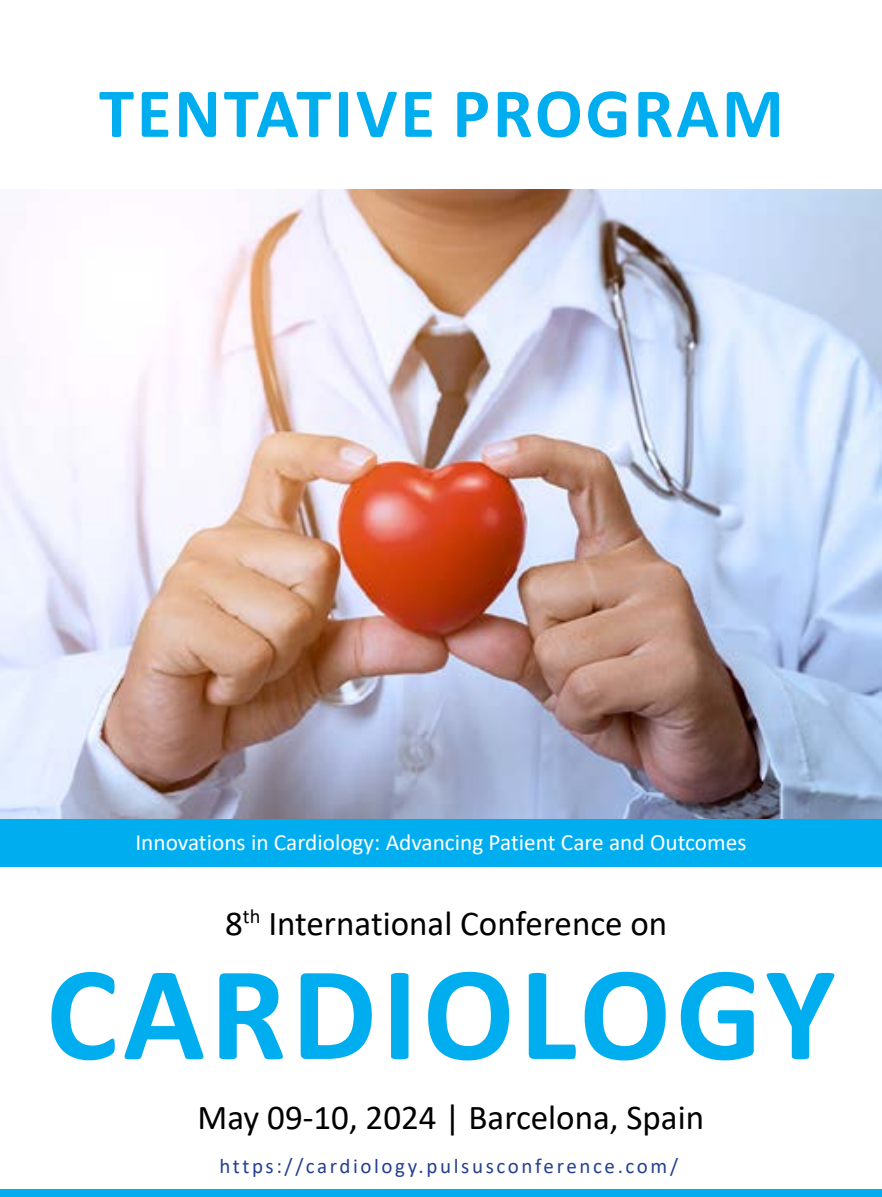
<style>
.page{position:relative;width:882px;height:1197px;background:#fff}
.page>*{position:absolute;margin:0;border:0;box-sizing:border-box;transform-origin:0 0}
.t1{font:700 135.45px "Calibri";letter-spacing:.035em;color:#00aeef}
.t2{font:700 70.88px "Calibri";letter-spacing:.04em;color:#00aeef}
.t3{font:35px "Calibri";color:#000}
.t4{font:23.28px "Calibri";color:#fff}
.t5{font:21px "Calibri";letter-spacing:.125em;color:#25408f}
</style>
<div class="page">
<img style="left:0;top:189px;width:882px;height:630px">
<div style="left:0;top:819px;width:882px;height:47px;background:#00aeef"></div>
<div style="left:0;top:1189px;width:882px;height:8px;background:#00aeef"></div>
<h2 class="t2" style="left:99px;top:63px;width:686px">TENTATIVE PROGRAM</h2>
<p class="t4" style="left:135px;top:826px;width:613px">Innovations in Cardiology: Advancing Patient Care and Outcomes</p>
<p class="t3" style="left:225px;top:899px;width:444px">8<sup>th</sup> International Conference on</p>
<h1 class="t1" style="left:46px;top:918px;width:791px">CARDIOLOGY</h1>
<p class="t3" style="left:198px;top:1093px;width:508px">May 09-10, 2024 | Barcelona, Spain</p>
<p class="t5" style="left:220px;top:1152px;width:460px">https://cardiology.pulsusconference.com/</p>
</div>
